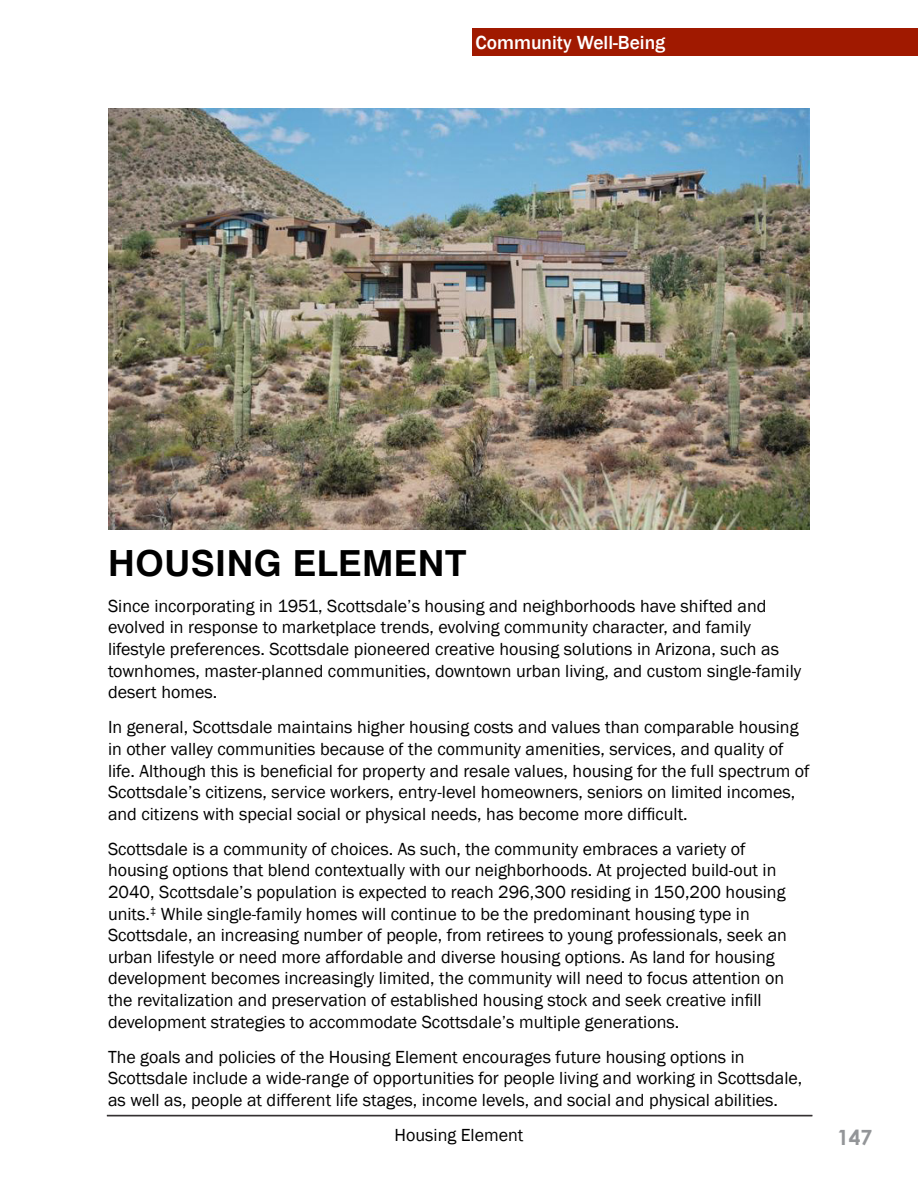
<style>
.page{position:relative;width:918px;height:1188px;background:#fff}
.page>*{position:absolute;margin:0;border:0;box-sizing:border-box;transform-origin:0 0}
.Header_-_Chapter{font:700 36px "Swiss 721 BT";letter-spacing:.015em;color:#000}
.t1{font:700 21px "Century Gothic";color:#939598}
.t2{font:500 19.5px "Franklin Gothic";color:#fff}
.Body{font:18px/21.6px "Franklin Gothic";color:#000}
.Element_Name_Bottom{font:18px "Franklin Gothic";color:#000}
</style>
<div class="page">
<div style="left:472px;top:28px;width:446px;height:28px;background:#a01900"></div>
<img style="left:108px;top:108px;width:702px;height:421px">
<hr style="left:107px;top:1115px;width:705px;height:1px;background:#231f20">
<hr style="left:107px;top:1116px;width:705px;height:1px;background:#231f20">
<p class="t2" style="left:476px;top:30px;width:191px">Community Well-Being</p>
<p class="Header_-_Chapter" style="left:108px;top:541px;width:360px">HOUSING ELEMENT</p>
<p class="Body" style="left:108px;top:595px;width:695px">Since incorporating in 1951, Scottsdale’s housing and neighborhoods have shifted and evolved in response to marketplace trends, evolving community character, and family lifestyle preferences. Scottsdale pioneered creative housing solutions in Arizona, such as townhomes, master-planned communities, downtown urban living, and custom single-family desert homes.</p>
<p class="Body" style="left:108px;top:717px;width:703px">In general, Scottsdale maintains higher housing costs and values than comparable housing in other valley communities because of the community amenities, services, and quality of life. Although this is beneficial for property and resale values, housing for the full spectrum of Scottsdale’s citizens, service workers, entry-level homeowners, seniors on limited incomes, and citizens with special social or physical needs, has become more difficult.</p>
<p class="Body" style="left:108px;top:838px;width:680px">Scottsdale is a community of choices. As such, the community embraces a variety of housing options that blend contextually with our neighborhoods. At projected build-out in 2040, Scottsdale’s population is expected to reach 296,300 residing in 150,200 housing units.<sup>‡</sup> While single-family homes will continue to be the predominant housing type in Scottsdale, an increasing number of people, from retirees to young professionals, seek an urban lifestyle or need more affordable and diverse housing options. As land for housing development becomes increasingly limited, the community will need to focus attention on the revitalization and preservation of established housing stock and seek creative infill development strategies to accommodate Scottsdale’s multiple generations.</p>
<p class="Body" style="left:108px;top:1046px;width:696px">The goals and policies of the Housing Element encourages future housing options in<br>Scottsdale include a wide-range of opportunities for people living and working in Scottsdale, as well as, people at different life stages, income levels, and social and physical abilities.</p>
<p class="Element_Name_Bottom" style="left:395px;top:1123px;width:130px">Housing Element</p>
<p class="t1" style="left:837px;top:1122px;width:37px">147</p>
</div>
